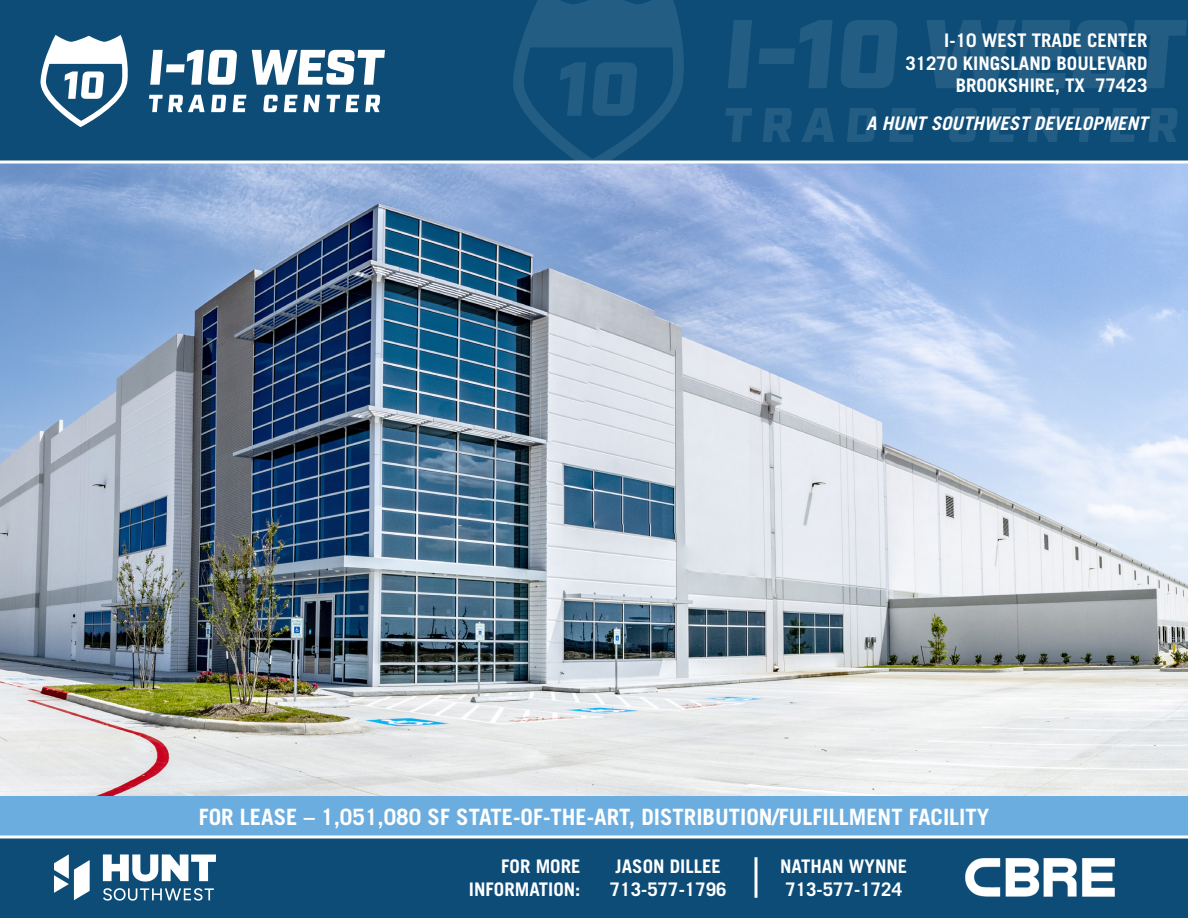
<style>
.page{position:relative;width:1188px;height:918px;background:#fff}
.page>*{position:absolute;margin:0;border:0;box-sizing:border-box;transform-origin:0 0}
.t1{font:700 22.5px "Trade Gothic LT Pro";color:#fff}
.t2{font:700 18.75px "Trade Gothic LT Pro";color:#fff}
.t3{font:italic 700 18.75px "Trade Gothic LT Pro";color:#fff}
</style>
<div class="page">
<img style="left:0;top:164px;width:1188px;height:632px">
<div style="left:0;top:0;width:1188px;height:162px;background:#0c4c77"></div>
<svg style="left:728px;top:20px;width:24px;height:68px"></svg>
<svg style="left:759px;top:20px;width:74px;height:68px"></svg>
<svg style="left:841px;top:20px;width:56px;height:68px"></svg>
<svg style="left:926px;top:20px;width:261px;height:68px"></svg>
<svg style="left:725px;top:108px;width:27px;height:34px"></svg>
<svg style="left:763px;top:108px;width:29px;height:34px"></svg>
<svg style="left:802px;top:108px;width:32px;height:34px"></svg>
<svg style="left:847px;top:108px;width:29px;height:34px"></svg>
<svg style="left:889px;top:108px;width:27px;height:34px"></svg>
<svg style="left:949px;top:108px;width:28px;height:34px"></svg>
<svg style="left:989px;top:108px;width:27px;height:34px"></svg>
<svg style="left:1028px;top:108px;width:32px;height:34px"></svg>
<svg style="left:1073px;top:108px;width:26px;height:34px"></svg>
<svg style="left:1110px;top:108px;width:27px;height:34px"></svg>
<svg style="left:1149px;top:108px;width:29px;height:34px"></svg>
<svg style="left:513px;top:0;width:171px;height:160px"></svg>
<svg style="left:0;top:160px;width:1188px;height:4px"></svg>
<div style="left:0;top:796px;width:1188px;height:41px;background:#6caddf"></div>
<svg style="left:150px;top:50px;width:87px;height:35px"></svg>
<svg style="left:252px;top:50px;width:133px;height:35px"></svg>
<svg style="left:149px;top:95px;width:56px;height:17px"></svg>
<svg style="left:211px;top:95px;width:15px;height:17px"></svg>
<svg style="left:233px;top:95px;width:13px;height:17px"></svg>
<svg style="left:263px;top:95px;width:15px;height:17px"></svg>
<svg style="left:284px;top:95px;width:14px;height:17px"></svg>
<svg style="left:304px;top:95px;width:16px;height:17px"></svg>
<svg style="left:326px;top:95px;width:14px;height:17px"></svg>
<svg style="left:346px;top:95px;width:13px;height:17px"></svg>
<svg style="left:365px;top:95px;width:15px;height:17px"></svg>
<svg style="left:40px;top:35px;width:88px;height:92px"></svg>
<div style="left:0;top:837px;width:1188px;height:81px;background:#0c4c77"></div>
<svg style="left:103px;top:888px;width:111px;height:13px"></svg>
<svg style="left:54px;top:854px;width:36px;height:46px"></svg>
<svg style="left:103px;top:854px;width:113px;height:28px"></svg>
<img style="left:966px;top:859px;width:148px;height:37px">
<svg style="left:754px;top:857px;width:4px;height:41px"></svg>
<hr style="left:0;top:836px;width:1188px;height:2px;background:#fff">
<p class="t2" style="left:944px;top:29px;width:205px">I-10 WEST TRADE CENTER</p>
<p class="t2" style="left:905px;top:52px;width:244px">31270 KINGSLAND BOULEVARD</p>
<p class="t2" style="left:956px;top:74px;width:193px">BROOKSHIRE, TX 77423</p>
<p class="t3" style="left:866px;top:112px;width:283px">A HUNT SOUTHWEST DEVELOPMENT</p>
<p class="t1" style="left:199px;top:803px;width:792px">FOR LEASE – 1,051,080 SF STATE-OF-THE-ART, DISTRIBUTION/FULFILLMENT FACILITY</p>
<p class="t2" style="left:616px;top:855px;width:107px">JASON DILLEE</p>
<p class="t2" style="left:610px;top:877px;width:118px">713-577-1796</p>
<p class="t2" style="left:501px;top:855px;width:81px">FOR MORE</p>
<p class="t2" style="left:469px;top:877px;width:113px">INFORMATION:</p>
<p class="t2" style="left:780px;top:855px;width:129px">NATHAN WYNNE</p>
<p class="t2" style="left:785px;top:877px;width:118px">713-577-1724</p>
</div>
